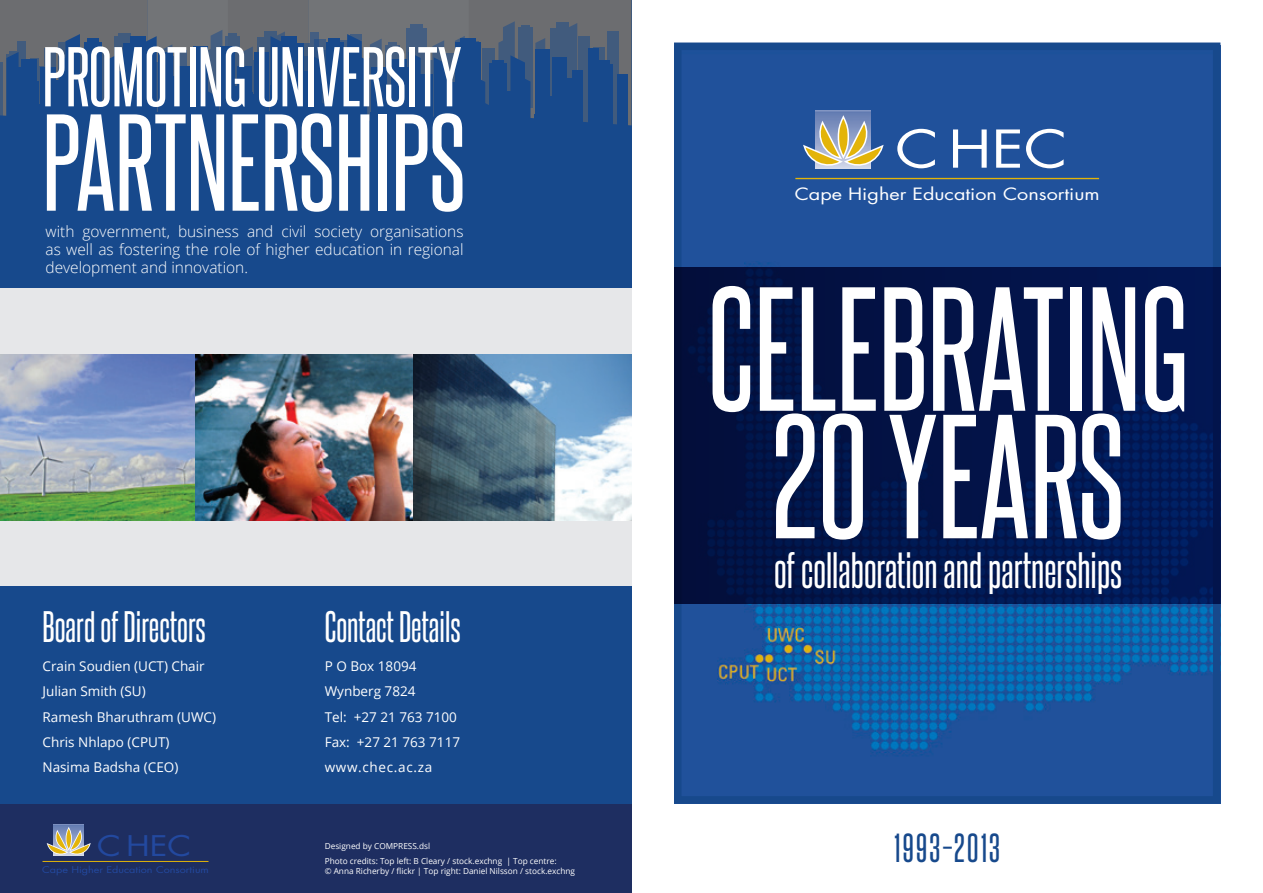
<style>
.page{position:relative;width:1263px;height:893px;background:#fff}
.page>*{position:absolute;margin:0;border:0;box-sizing:border-box;transform-origin:0 0}
.t1{font:150px/127.5px "Steelfish Rg";color:#fff;text-align:center}
.t2{font:117px "Steelfish Rg";color:#fff}
.t3{font:72px "Steelfish Rg";color:#fff}
.t4{font:50.7px "Futura Std";color:#fff;scale:1.2 1}
.t5{font:43.5px "Steelfish Rg";color:#fff}
.t6{font:37.5px "Steelfish Rg";color:#fff}
.t7{font:34.5px "Steelfish Rg";letter-spacing:.07em;color:#17498c}
.t8{font:27.75px "Futura Std";color:#23499f;scale:1.2 1}
.t9{font:16.5px "Futura Std";color:#fff;scale:1.2 1}
.t10{font:300 15.45px/18px "Open Sans";color:#fff;text-align:justify}
.t11{font:13.5px/25.2px "Open Sans";color:#fff}
.t12{font:9px "Futura Std";color:#23499f;scale:1.2 1}
.t13{font:8.25px/14.4px "Open Sans";color:#fff}
</style>
<div class="page">
<div style="left:0;top:0;width:631px;height:893px;background:#17498c"></div>
<div style="left:0;top:804px;width:631px;height:89px;background:#1e2e61"></div>
<svg style="left:0;top:0;width:631px;height:126px"></svg>
<img style="left:683px;top:52px;width:528px;height:743px">
<div style="left:674px;top:43px;width:546px;height:761px;border:8px solid #17498c"></div>
<svg style="left:674px;top:267px;width:546px;height:337px;background:#01144a"></svg>
<div style="left:0;top:288px;width:631px;height:298px;background:#e6e7e9"></div>
<img style="left:0;top:354px;width:196px;height:166px">
<hr style="left:795px;top:178px;width:304px;height:1px;background:#e3b409">
<img style="left:816px;top:111px;width:55px;height:57px">
<svg style="left:803px;top:115px;width:81px;height:52px;background:#939c9a"></svg>
<svg style="left:839px;top:119px;width:8px;height:36px"></svg>
<hr style="left:43px;top:861px;width:165px;height:1px;background:#e3b409">
<img style="left:54px;top:824px;width:30px;height:32px">
<svg style="left:47px;top:827px;width:44px;height:28px"></svg>
<svg style="left:66px;top:829px;width:5px;height:20px"></svg>
<img style="left:196px;top:354px;width:217px;height:166px">
<img style="left:413px;top:354px;width:218px;height:166px">
<h3 class="t3" style="left:43px;top:33px;width:421px">PROMOTING UNIVERSITY</h3>
<h2 class="t2" style="left:43px;top:91px;width:425px">PARTNERSHIPS</h2>
<p class="t10" style="left:46px;top:222px;width:420px">with government, business and civil society organisations as well as fostering the role of higher education in regional development and innovation.</p>
<h3 class="t6" style="left:43px;top:603px;width:165px">Board of Directors</h3>
<p class="t11" style="left:43px;top:653px;width:175px">Crain Soudien (UCT) Chair<br>Julian Smith (SU)<br>Ramesh Bharuthram (UWC)<br>Chris Nhlapo (CPUT)<br>Nasima Badsha (CEO)</p>
<h3 class="t6" style="left:325px;top:603px;width:138px">Contact Details</h3>
<p class="t11" style="left:325px;top:653px;width:137px">P O Box 18094<br>Wynberg 7824<br>Tel: +27 21 763 7100<br>Fax: +27 21 763 7117 www.chec.ac.za</p>
<h3 class="t8" style="left:97px;top:828px;width:80px">C HEC</h3>
<p class="t13" style="left:325px;top:839px;width:233px">Designed by COMPRESS.dsl<br>Photo credits: Top left: B Cleary / stock.exchng | Top centre:</p>
<p class="t13" style="left:325px;top:863px;width:252px">© Anna Richerby / flickr | Top right: Daniel Nilsson / stock.exchng</p>
<p class="t12" style="left:42px;top:864px;width:140px">Cape Higher Education Consortium</p>
<h3 class="t4" style="left:895px;top:117px;width:145px">C HEC</h3>
<p class="t9" style="left:795px;top:184px;width:256px">Cape Higher Education Consortium</p>
<h1 class="t1" style="left:708px;top:282px;width:482px">CELEBRATING<br>20 YEARS</h1>
<h3 class="t5" style="left:774px;top:543px;width:349px">of collaboration and partnerships</h3>
<h3 class="t7" style="left:894px;top:826px;width:107px">1993–2013</h3>
</div>
